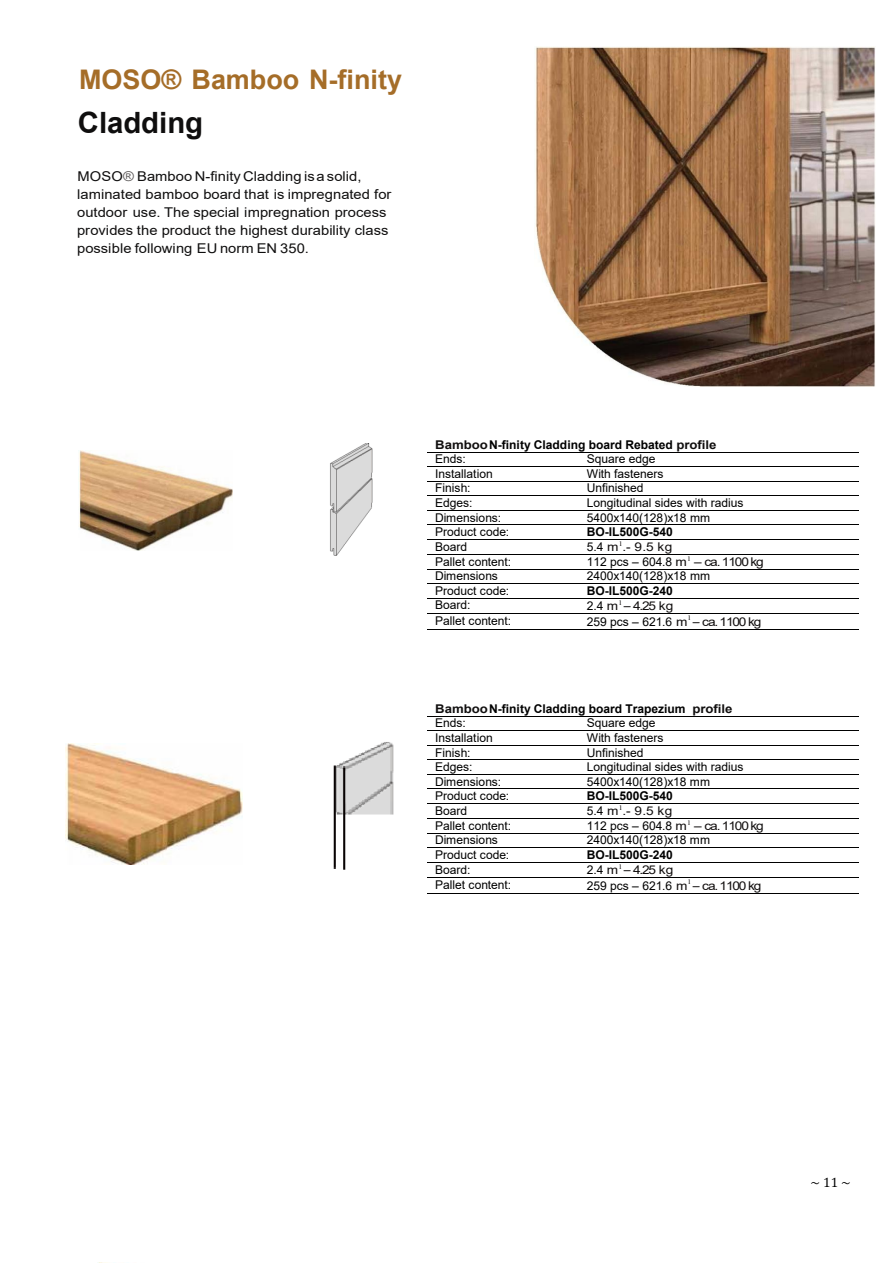
<style>
.page{position:relative;width:893px;height:1263px;background:#fff}
.page>*{position:absolute;margin:0;border:0;box-sizing:border-box;transform-origin:0 0}
.t1{font:700 29.4px "Arial";color:#0f0e0e}
.t2{font:700 27px "Arial";color:#a56d28}
.t3{font:13.5px/18px "Arial";letter-spacing:.005em;color:#0f0e0e;scale:1.09 1}
.t4{font:13.5px "Cambria";color:#000}
.t5{font:12px "Arial";letter-spacing:-.005em;color:#000}
.t6{font:700 12px/14.7px "Arial";color:#000}
.t7{font:12px "Arial";letter-spacing:.015em;color:#110e0e;scale:1.13 1}
.s1{color:#605d5d}
.s2{color:#110f0f}
.s3{font-weight:400}
.s4{color:#000}
.s5{font-style:inherit}
.s6{color:#110e0e}
.s7{font-family:"Calibri"}
.s8{font-family:"Calibri";color:#110e0e}
</style>
<div class="page">
<hr style="left:427px;top:452px;width:152px;height:1px;background:#000">
<hr style="left:579px;top:452px;width:280px;height:1px;background:#000">
<hr style="left:427px;top:466px;width:152px;height:1px;background:#000">
<hr style="left:579px;top:466px;width:280px;height:1px;background:#000">
<hr style="left:427px;top:481px;width:152px;height:1px;background:#000">
<hr style="left:579px;top:481px;width:280px;height:1px;background:#000">
<hr style="left:427px;top:495px;width:152px;height:1px;background:#000">
<hr style="left:579px;top:495px;width:280px;height:1px;background:#000">
<hr style="left:427px;top:510px;width:152px;height:1px;background:#000">
<hr style="left:579px;top:510px;width:280px;height:1px;background:#000">
<hr style="left:427px;top:524px;width:152px;height:1px;background:#000">
<hr style="left:579px;top:524px;width:280px;height:1px;background:#000">
<hr style="left:427px;top:539px;width:152px;height:1px;background:#000">
<hr style="left:579px;top:539px;width:280px;height:1px;background:#000">
<hr style="left:427px;top:554px;width:152px;height:1px;background:#000">
<hr style="left:579px;top:554px;width:280px;height:1px;background:#000">
<hr style="left:427px;top:569px;width:152px;height:1px;background:#000">
<hr style="left:579px;top:569px;width:280px;height:1px;background:#000">
<hr style="left:427px;top:583px;width:152px;height:1px;background:#000">
<hr style="left:579px;top:583px;width:280px;height:1px;background:#000">
<hr style="left:427px;top:598px;width:152px;height:1px;background:#000">
<hr style="left:579px;top:598px;width:280px;height:1px;background:#000">
<hr style="left:427px;top:613px;width:152px;height:1px;background:#000">
<hr style="left:579px;top:613px;width:280px;height:1px;background:#000">
<hr style="left:427px;top:629px;width:152px;height:1px;background:#000">
<hr style="left:579px;top:629px;width:280px;height:1px;background:#000">
<img style="left:66px;top:743px;width:176px;height:122px">
<img style="left:333px;top:742px;width:61px;height:128px">
<hr style="left:427px;top:716px;width:152px;height:1px;background:#000">
<hr style="left:579px;top:716px;width:280px;height:1px;background:#000">
<hr style="left:427px;top:730px;width:152px;height:1px;background:#000">
<hr style="left:579px;top:730px;width:280px;height:1px;background:#000">
<hr style="left:427px;top:745px;width:152px;height:1px;background:#000">
<hr style="left:579px;top:745px;width:280px;height:1px;background:#000">
<hr style="left:427px;top:759px;width:152px;height:1px;background:#000">
<hr style="left:579px;top:759px;width:280px;height:1px;background:#000">
<hr style="left:427px;top:774px;width:152px;height:1px;background:#000">
<hr style="left:579px;top:774px;width:280px;height:1px;background:#000">
<hr style="left:427px;top:788px;width:152px;height:1px;background:#000">
<hr style="left:579px;top:788px;width:280px;height:1px;background:#000">
<hr style="left:427px;top:803px;width:152px;height:1px;background:#000">
<hr style="left:579px;top:803px;width:280px;height:1px;background:#000">
<hr style="left:427px;top:818px;width:152px;height:1px;background:#000">
<hr style="left:579px;top:818px;width:280px;height:1px;background:#000">
<hr style="left:427px;top:833px;width:152px;height:1px;background:#000">
<hr style="left:579px;top:833px;width:280px;height:1px;background:#000">
<hr style="left:427px;top:847px;width:152px;height:1px;background:#000">
<hr style="left:579px;top:847px;width:280px;height:1px;background:#000">
<hr style="left:427px;top:862px;width:152px;height:1px;background:#000">
<hr style="left:579px;top:862px;width:280px;height:1px;background:#000">
<hr style="left:427px;top:877px;width:152px;height:1px;background:#000">
<hr style="left:579px;top:877px;width:280px;height:1px;background:#000">
<hr style="left:427px;top:893px;width:152px;height:1px;background:#000">
<hr style="left:579px;top:893px;width:280px;height:1px;background:#000">
<img style="left:535px;top:46px;width:340px;height:340px">
<img style="left:79px;top:450px;width:153px;height:100px">
<img style="left:330px;top:443px;width:43px;height:112px">
<h2 class="t2" style="left:79px;top:60px;width:325px">MOSO® Bamboo N-finity</h2>
<h1 class="t1" style="left:78px;top:102px;width:127px">Cladding</h1>
<p class="t3" style="left:77px;top:167px;width:290px">MOSO<span class="s1">®</span> Bamboo N-finity Cladding isa solid, laminated bamboo board that is impregnated for outdoor use. The special impregnation process provides the product the highest durability class possible following EU norm EN 350.</p>
<p class="t6" style="left:435px;top:437px;width:283px"><span class="s2">Bamboo</span>N-finity Cladding board Rebated <span class="s2">profile<br></span><span class="s3">Ends:</span></p>
<p class="t5" style="left:587px;top:451px;width:70px">Square edge</p>
<p class="t5" style="left:435px;top:465px;width:59px">Installation</p>
<p class="t5" style="left:587px;top:465px;width:78px">With fasteners</p>
<p class="t5" style="left:435px;top:480px;width:37px">Finish:</p>
<p class="t5" style="left:587px;top:480px;width:58px">Unfinished</p>
<p class="t5" style="left:435px;top:494px;width:39px">Edges:</p>
<p class="t5" style="left:587px;top:494px;width:158px">Longitudinal sides with radius</p>
<p class="t5" style="left:435px;top:509px;width:68px">Dimensions:</p>
<p class="t5" style="left:587px;top:509px;width:125px">5400x140(128)x18 mm</p>
<p class="t5" style="left:435px;top:524px;width:76px">Product code:</p>
<p class="t6" style="left:587px;top:525px;width:88px">BO-IL500G-540</p>
<p class="t5" style="left:435px;top:538px;width:34px">Board</p>
<p class="t7" style="left:587px;top:539px;width:77px"><span class="s4">5.4</span> m<sup>1</sup>.- 9.5 kg</p>
<p class="t5" style="left:435px;top:553px;width:78px">Pallet content:</p>
<p class="t5" style="left:587px;top:553px;width:179px">112 pcs <span class="s5">–</span> 604.8 <span class="s6">m</span><sup>1</sup> <span class="s6">–</span> <span class="s6">ca. 1100 kg</span></p>
<p class="t5" style="left:435px;top:568px;width:64px">Dimensions</p>
<p class="t5" style="left:587px;top:568px;width:125px">2400x140(128)x18 mm</p>
<p class="t5" style="left:435px;top:583px;width:76px">Product code:</p>
<p class="t6" style="left:587px;top:583px;width:88px">BO-IL500G-240</p>
<p class="t5" style="left:435px;top:597px;width:37px">Board:</p>
<p class="t7" style="left:587px;top:597px;width:78px"><span class="s4">2.4</span> m<sup>1</sup> <span class="s7">–</span> 4.25 kg</p>
<p class="t5" style="left:435px;top:613px;width:78px">Pallet content:</p>
<p class="t5" style="left:587px;top:613px;width:176px">259 pcs <span class="s5">–</span> 621.6 <span class="s6">m</span><sup>1</sup> <span class="s8">–</span> <span class="s6">ca. 1100 kg</span></p>
<p class="t6" style="left:435px;top:701px;width:299px"><span class="s2">Bamboo</span>N-finity Cladding board Trapezium <span class="s2">profile<br></span><span class="s3">Ends:</span></p>
<p class="t5" style="left:587px;top:715px;width:70px">Square edge</p>
<p class="t5" style="left:435px;top:729px;width:59px">Installation</p>
<p class="t5" style="left:587px;top:729px;width:78px">With fasteners</p>
<p class="t5" style="left:435px;top:744px;width:37px">Finish:</p>
<p class="t5" style="left:587px;top:744px;width:58px">Unfinished</p>
<p class="t5" style="left:435px;top:759px;width:39px">Edges:</p>
<p class="t5" style="left:587px;top:759px;width:158px">Longitudinal sides with radius</p>
<p class="t5" style="left:435px;top:773px;width:68px">Dimensions:</p>
<p class="t5" style="left:587px;top:773px;width:125px">5400x140(128)x18 mm</p>
<p class="t5" style="left:435px;top:788px;width:76px">Product code:</p>
<p class="t6" style="left:587px;top:788px;width:88px">BO-IL500G-540</p>
<p class="t5" style="left:435px;top:802px;width:34px">Board</p>
<p class="t7" style="left:587px;top:802px;width:77px"><span class="s4">5.4</span> m<sup>1</sup>.- 9.5 kg</p>
<p class="t5" style="left:435px;top:817px;width:78px">Pallet content:</p>
<p class="t5" style="left:587px;top:817px;width:179px">112 pcs <span class="s5">–</span> 604.8 <span class="s6">m</span><sup>1</sup> <span class="s6">–</span> <span class="s6">ca. 1100 kg</span></p>
<p class="t5" style="left:435px;top:832px;width:64px">Dimensions</p>
<p class="t5" style="left:587px;top:832px;width:125px">2400x140(128)x18 mm</p>
<p class="t5" style="left:435px;top:846px;width:76px">Product code:</p>
<p class="t6" style="left:587px;top:847px;width:88px">BO-IL500G-240</p>
<p class="t5" style="left:435px;top:861px;width:37px">Board:</p>
<p class="t7" style="left:587px;top:862px;width:78px"><span class="s4">2.4</span> m<sup>1</sup> <span class="s7">–</span> 4.25 kg</p>
<p class="t5" style="left:435px;top:877px;width:78px">Pallet content:</p>
<p class="t5" style="left:587px;top:877px;width:176px">259 pcs <span class="s5">–</span> 621.6 <span class="s6">m</span><sup>1</sup> <span class="s8">–</span> <span class="s6">ca. 1100 kg</span></p>
<p class="t4" style="left:811px;top:1174px;width:42px">~ 11 ~</p>
</div>
